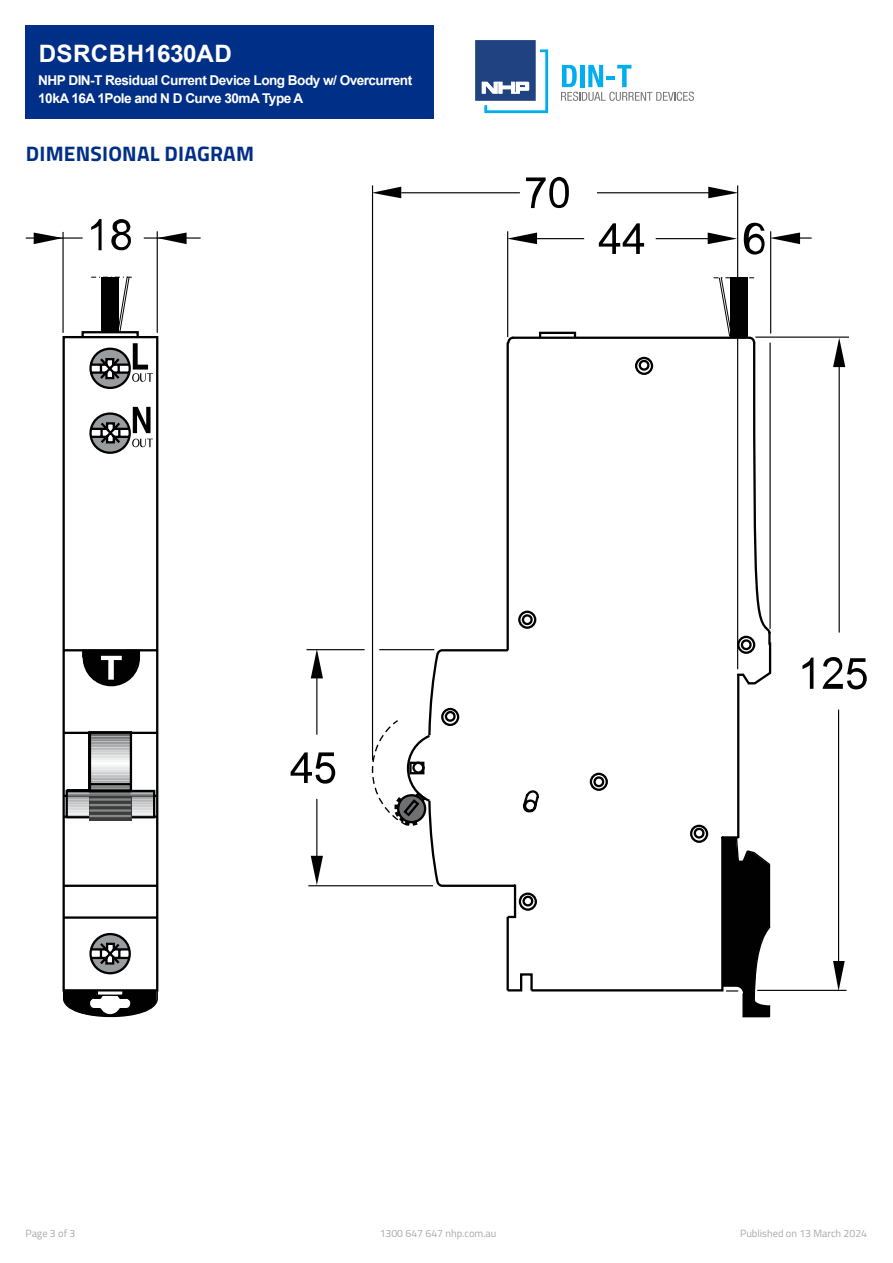
<style>
.page{position:relative;width:893px;height:1263px;background:#fff}
.page>*{position:absolute;margin:0;border:0;box-sizing:border-box;transform-origin:0 0}
.Item_Number{font:700 24px "Arial";letter-spacing:.015em;color:#fff}
.t1{font:700 21px "Titillium";letter-spacing:.01em;color:#002f87}
.Display_Name{font:700 13.5px/18px "Arial";letter-spacing:-.04em;color:#fff}
.t2{font:10.5px "Titillium";color:#a7a9ac}
</style>
<div class="page">
<div style="left:26px;top:26px;width:408px;height:93px;background:#002f87"></div>
<svg style="left:506px;top:336px;width:266px;height:656px"></svg>
<svg style="left:432px;top:356px;width:324px;height:556px"></svg>
<svg style="left:62px;top:336px;width:97px;height:652px"></svg>
<svg style="left:88px;top:818px;width:344px;height:157px"></svg>
<svg style="left:62px;top:988px;width:97px;height:29px"></svg>
<hr style="left:157px;top:231px;width:1px;height:102px;background:#010101">
<hr style="left:62px;top:232px;width:2px;height:101px;background:#010101">
<svg style="left:157px;top:233px;width:30px;height:11px"></svg>
<svg style="left:373px;top:187px;width:28px;height:11px"></svg>
<svg style="left:508px;top:233px;width:29px;height:11px"></svg>
<svg style="left:311px;top:856px;width:12px;height:29px"></svg>
<svg style="left:833px;top:961px;width:12px;height:29px"></svg>
<svg style="left:34px;top:233px;width:29px;height:11px"></svg>
<svg style="left:708px;top:187px;width:29px;height:11px"></svg>
<svg style="left:708px;top:233px;width:29px;height:11px"></svg>
<svg style="left:833px;top:338px;width:12px;height:29px"></svg>
<hr style="left:770px;top:231px;width:1px;height:102px;background:#010101">
<hr style="left:769px;top:343px;width:2px;height:286px;background:#010101">
<hr style="left:308px;top:885px;width:125px;height:1px;background:#010101">
<hr style="left:507px;top:231px;width:1px;height:106px;background:#010101">
<hr style="left:737px;top:185px;width:1px;height:484px;background:#010101">
<hr style="left:372px;top:185px;width:1px;height:575px;background:#010101">
<hr style="left:838px;top:710px;width:1px;height:260px;background:#010101">
<hr style="left:316px;top:799px;width:1px;height:61px;background:#010101">
<hr style="left:533px;top:238px;width:51px;height:1px;background:#010101">
<hr style="left:144px;top:237px;width:57px;height:2px;background:#010101">
<hr style="left:839px;top:363px;width:1px;height:269px;background:#010101">
<hr style="left:656px;top:238px;width:63px;height:1px;background:#010101">
<hr style="left:788px;top:237px;width:24px;height:2px;background:#010101">
<hr style="left:26px;top:237px;width:57px;height:2px;background:#010101">
<hr style="left:755px;top:337px;width:94px;height:1px;background:#010101">
<hr style="left:757px;top:990px;width:89px;height:1px;background:#010101">
<svg style="left:721px;top:836px;width:51px;height:181px"></svg>
<svg style="left:371px;top:818px;width:57px;height:13px"></svg>
<svg style="left:735px;top:640px;width:37px;height:46px"></svg>
<svg style="left:80px;top:331px;width:497px;height:487px"></svg>
<svg style="left:81px;top:647px;width:60px;height:40px"></svg>
<svg style="left:91px;top:275px;width:663px;height:113px"></svg>
<svg style="left:91px;top:219px;width:11px;height:31px"></svg>
<svg style="left:111px;top:219px;width:20px;height:31px"></svg>
<svg style="left:291px;top:752px;width:44px;height:32px"></svg>
<svg style="left:802px;top:658px;width:11px;height:31px"></svg>
<svg style="left:823px;top:657px;width:44px;height:32px"></svg>
<svg style="left:526px;top:177px;width:43px;height:31px"></svg>
<svg style="left:599px;top:223px;width:45px;height:31px"></svg>
<svg style="left:744px;top:223px;width:56px;height:32px"></svg>
<hr style="left:401px;top:192px;width:119px;height:1px;background:#010101">
<hr style="left:597px;top:192px;width:126px;height:1px;background:#010101">
<svg style="left:475px;top:40px;width:73px;height:73px"></svg>
<svg style="left:561px;top:65px;width:133px;height:36px"></svg>
<p class="Item_Number" style="left:39px;top:37px;width:195px">DSRCBH1630AD</p>
<p class="Display_Name" style="left:38px;top:71px;width:375px">NHP DIN-T Residual Current Device Long Body w/ Overcurrent<br>10kA 16A 1Pole and N D Curve 30mA Type A</p>
<h2 class="t1" style="left:26px;top:137px;width:230px">DIMENSIONAL DIAGRAM</h2>
<p class="t2" style="left:26px;top:1226px;width:51px">Page 3 of 3</p>
<p class="t2" style="left:380px;top:1226px;width:118px">1300 647 647 nhp.com.au</p>
<p class="t2" style="left:740px;top:1226px;width:128px">Published on 13 March 2024</p>
</div>
